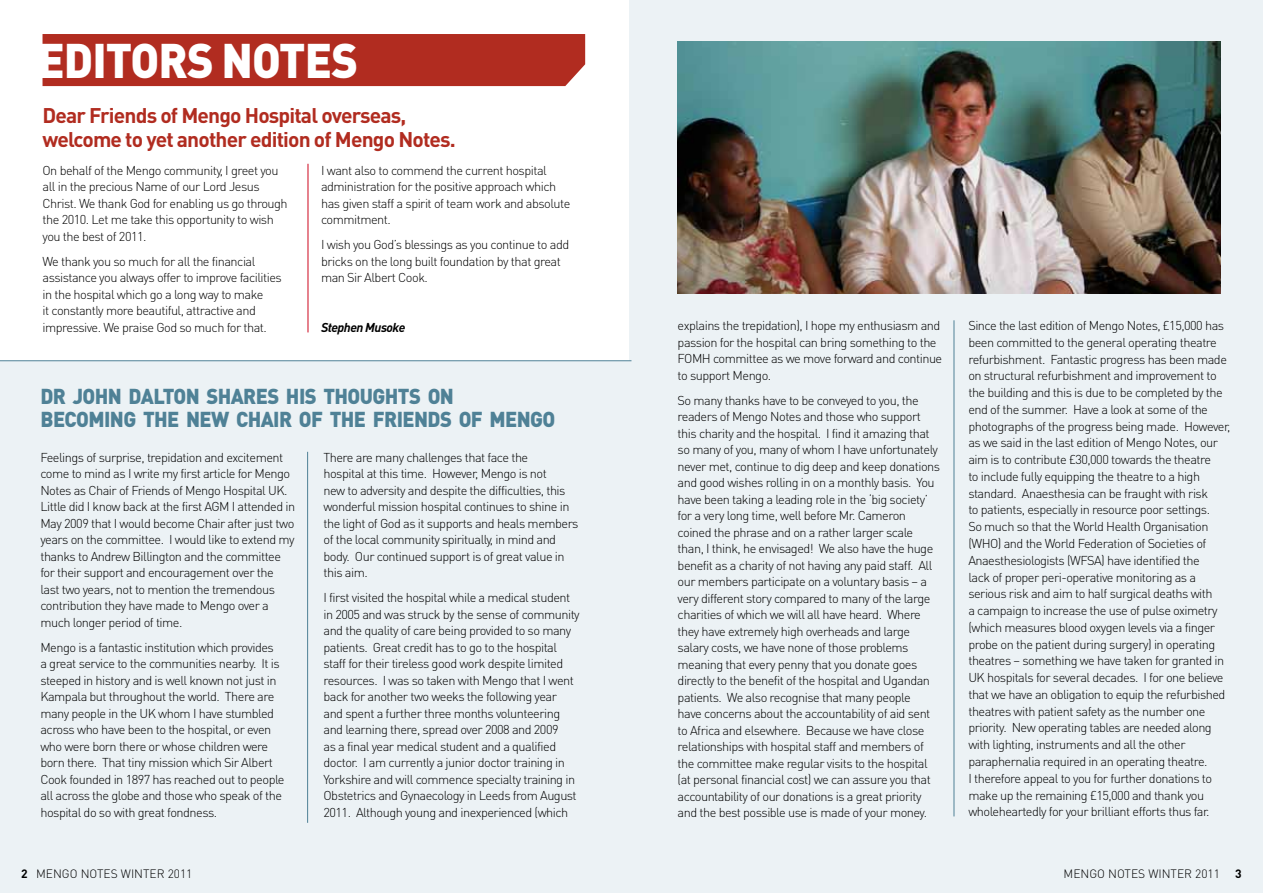
<style>
.page{position:relative;width:1263px;height:893px;background:#fff}
.page>*{position:absolute;margin:0;border:0;box-sizing:border-box;transform-origin:0 0}
.t1{font:900 48px "DIN Pro";letter-spacing:-.02em;color:#fff;scale:.94 1}
.t2{font:900 21.3px "DIN Pro";letter-spacing:-.03em;color:#4f8196;scale:.94 1}
.t3{font:700 21px/24px "DIN Pro";letter-spacing:-.04em;color:#b12c20}
.t4{font:300 12.75px/16.5px "DIN Pro";letter-spacing:-.04em;color:#000}
.t5{font:italic 700 12.75px "DIN Pro";letter-spacing:-.04em;color:#000}
.t6{font:300 12px "DIN Pro";color:#000}
.t7{font:700 12px "DIN Pro";color:#000}
.s1{font-weight:700}
</style>
<div class="page">
<div style="left:629px;top:0;width:634px;height:893px;background:#ecf2f5"></div>
<div style="left:0;top:361px;width:631px;height:532px;background:#ecf2f5"></div>
<div style="left:43px;top:34px;width:542px;height:52px;background:#b12c20"></div>
<hr style="left:954px;top:320px;width:1px;height:496px;background:#4f8196">
<hr style="left:0;top:360px;width:631px;height:1px;background:#4f8196">
<hr style="left:307px;top:452px;width:1px;height:371px;background:#4f8196">
<hr style="left:308px;top:164px;width:1px;height:168px;background:#cd071e">
<img style="left:678px;top:41px;width:542px;height:252px">
<h1 class="t1" style="left:37px;top:28px;width:343px">EDITORS NOTES</h1>
<h3 class="t3" style="left:43px;top:103px;width:415px">Dear Friends of Mengo Hospital overseas, welcome to yet another edition of Mengo Notes.</h3>
<p class="t4" style="left:43px;top:162px;width:247px">On behalf of the Mengo community, I greet you all in the precious Name of our Lord Jesus Christ. We thank God for enabling us go through the 2010. Let me take this opportunity to wish you the best of 2011.</p>
<p class="t4" style="left:43px;top:253px;width:241px">We thank you so much for all the financial assistance you always offer to improve facilities in the hospital which go a long way to make<br>it constantly more beautiful, attractive and impressive. We praise God so much for that.</p>
<p class="t4" style="left:321px;top:161px;width:251px">I want also to commend the current hospital administration for the positive approach which has given staff a spirit of team work and absolute commitment.</p>
<p class="t4" style="left:321px;top:236px;width:250px">I wish you God’s blessings as you continue to add bricks on the long built foundation by that great man Sir Albert Cook.</p>
<p class="t5" style="left:321px;top:319px;width:86px">Stephen Musoke</p>
<h2 class="t2" style="left:40px;top:381px;width:144px">DR JOHN DALTON</h2>
<h2 class="t2" style="left:206px;top:381px;width:53px">SHARES</h2>
<h2 class="t2" style="left:286px;top:381px;width:165px">HIS THOUGHTS ON</h2>
<h2 class="t2" style="left:41px;top:405px;width:52px">BECOMIN</h2>
<h2 class="t2" style="left:123px;top:405px;width:279px">G THE NEW CHAIR OF THE FRIENDS</h2>
<h2 class="t2" style="left:459px;top:405px;width:103px">OF MENGO</h2>
<p class="t4" style="left:40px;top:449px;width:256px">Feelings of surprise, trepidation and excitement come to mind as I write my first article for Mengo Notes as Chair of Friends of Mengo Hospital UK.<br>Little did I know back at the first AGM I attended in May 2009 that I would become Chair after just two years on the committee. I would like to extend my thanks to Andrew Billington and the committee for their support and encouragement over the last two years, not to mention the tremendous contribution they have made to Mengo over a much longer period of time.</p>
<p class="t4" style="left:40px;top:639px;width:246px">Mengo is a fantastic institution which provides<br>a great service to the communities nearby. It is steeped in history and is well known not just in Kampala but throughout the world. There are many people in the UK whom I have stumbled across who have been to the hospital, or even who were born there or whose children were born there. That tiny mission which Sir Albert Cook founded in 1897 has reached out to people all across the globe and those who speak of the hospital do so with great fondness.</p>
<p class="t4" style="left:323px;top:448px;width:257px">There are many challenges that face the<br>hospital at this time. However, Mengo is not<br>new to adversity and despite the difficulties, this wonderful mission hospital continues to shine in the light of God as it supports and heals members of the local community spiritually, in mind and body. Our continued support is of great value in this aim.</p>
<p class="t4" style="left:323px;top:589px;width:258px">I first visited the hospital while a medical student in 2005 and was struck by the sense of community and the quality of care being provided to so many patients. Great credit has to go to the hospital staff for their tireless good work despite limited resources. I was so taken with Mengo that I went back for another two weeks the following year and spent a further three months volunteering and learning there, spread over 2008 and 2009<br>as a final year medical student and a qualified doctor. I am currently a junior doctor training in Yorkshire and will commence specialty training in Obstetrics and Gynaecology in Leeds from August 2011. Although young and inexperienced (which</p>
<p class="t4" style="left:678px;top:317px;width:266px">explains the trepidation), I hope my enthusiasm and passion for the hospital can bring something to the FOMH committee as we move forward and continue to support Mengo.</p>
<p class="t4" style="left:678px;top:392px;width:264px">So many thanks have to be conveyed to you, the readers of Mengo Notes and those who support this charity and the hospital. I find it amazing that so many of you, many of whom I have unfortunately never met, continue to dig deep and keep donations and good wishes rolling in on a monthly basis. You have been taking a leading role in the ‘big society’ for a very long time, well before Mr. Cameron coined the phrase and on a rather larger scale than, I think, he envisaged! We also have the huge benefit as a charity of not having any paid staff. All our members participate on a voluntary basis – a very different story compared to many of the large charities of which we will all have heard. Where they have extremely high overheads and large salary costs, we have none of those problems meaning that every penny that you donate goes directly to the benefit of the hospital and Ugandan patients. We also recognise that many people<br>have concerns about the accountability of aid sent to Africa and elsewhere. Because we have close relationships with hospital staff and members of the committee make regular visits to the hospital (at personal financial cost) we can assure you that accountability of our donations is a great priority and the best possible use is made of your money.</p>
<p class="t4" style="left:968px;top:317px;width:264px">Since the last edition of Mengo Notes, £15,000 has been committed to the general operating theatre refurbishment. Fantastic progress has been made on structural refurbishment and improvement to the building and this is due to be completed by the end of the summer. Have a look at some of the photographs of the progress being made. However, as we said in the last edition of Mengo Notes, our aim is to contribute £30,000 towards the theatre<br>to include fully equipping the theatre to a high standard. Anaesthesia can be fraught with risk<br>to patients, especially in resource poor settings.<br>So much so that the World Health Organisation (WHO) and the World Federation of Societies of Anaesthesiologists (WFSA) have identified the<br>lack of proper peri-operative monitoring as a serious risk and aim to half surgical deaths with<br>a campaign to increase the use of pulse oximetry (which measures blood oxygen levels via a finger probe on the patient during surgery) in operating theatres – something we have taken for granted in UK hospitals for several decades. I for one believe that we have an obligation to equip the refurbished theatres with patient safety as the number one priority. New operating tables are needed along with lighting, instruments and all the other paraphernalia required in an operating theatre.<br>I therefore appeal to you for further donations to make up the remaining £15,000 and thank you wholeheartedly for your brilliant efforts thus far.</p>
<p class="t6" style="left:21px;top:866px;width:173px"><span class="s1">2</span> MENGO NOTES WINTER 2011</p>
<p class="t6" style="left:1063px;top:866px;width:158px">MENGO NOTES WINTER 2011</p>
<p class="t7" style="left:1235px;top:866px;width:8px">3</p>
</div>
